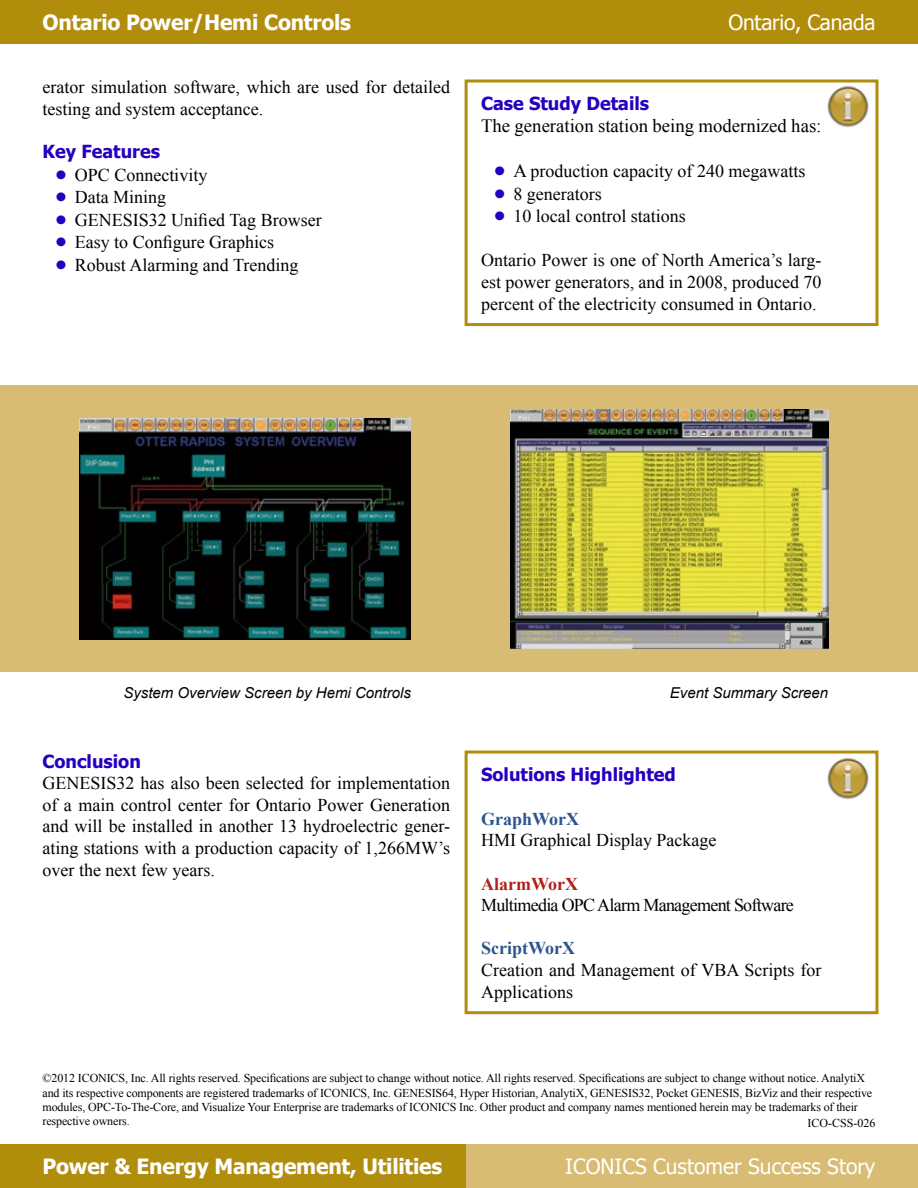
<style>
.page{position:relative;width:918px;height:1188px;background:#fff}
.page>*{position:absolute;margin:0;border:0;box-sizing:border-box;transform-origin:0 0}
.t1{font:700 21px "Tahoma";letter-spacing:-.01em;color:#fff}
.t2{font:21px "Tahoma";color:#fff}
.t3{font:18.75px "Times New Roman";color:#000}
.t4{font:18px/21.6px "Times New Roman";color:#000}
.t5{font:700 18px "Tahoma";color:#2500bf}
.t6{font:18px "Times New Roman";letter-spacing:-.04em;color:#000}
.t7{font:700 18px "Times New Roman";color:#2b558f}
.t8{font:700 18px "Times New Roman";color:#ae2218}
.t9{font:italic 15px "Arial";color:#000}
.t10{font:12px/14.4px "Times New Roman";letter-spacing:-.01em;color:#000}
.s1{font-family:"Tahoma";font-weight:700;font-size:18.75px;color:#2500bf}
.s2{font-size:18.75px}
</style>
<div class="page">
<div style="left:446px;top:1144px;width:472px;height:44px;background:#d8bc73"></div>
<div style="left:0;top:1144px;width:466px;height:44px;background:#b18d0c"></div>
<div style="left:0;top:386px;width:918px;height:286px;background:#d8bc73"></div>
<div style="left:0;top:0;width:918px;height:44px;background:#b18d0c"></div>
<div style="left:465px;top:751px;width:413px;height:263px;border:3px solid #b18d0c"></div>
<div style="left:465px;top:80px;width:413px;height:246px;border:3px solid #b18d0c"></div>
<img style="left:80px;top:419px;width:331px;height:220px">
<img style="left:510px;top:409px;width:318px;height:240px">
<img style="left:827px;top:758px;width:42px;height:42px">
<img style="left:824px;top:83px;width:47px;height:45px">
<p class="t1" style="left:43px;top:7px;width:310px">Ontario Power/Hemi Controls</p>
<p class="t2" style="left:728px;top:8px;width:149px">Ontario, Canada</p>
<p class="t4" style="left:43px;top:76px;width:409px">erator simulation software, which are used for detailed testing and system acceptance.</p>
<p class="t5" style="left:43px;top:139px;width:119px">Key Features</p>
<p class="t4" style="left:55px;top:164px;width:154px"><span class="s1">•</span> OPC Connectivity</p>
<p class="t4" style="left:55px;top:186px;width:113px"><span class="s1">•</span> Data Mining</p>
<p class="t4" style="left:55px;top:209px;width:268px"><span class="s1">•</span> GENESIS32 Unified Tag Browser</p>
<p class="t4" style="left:55px;top:231px;width:221px"><span class="s1">•</span> Easy to Configure Graphics</p>
<p class="t4" style="left:55px;top:254px;width:245px"><span class="s1">•</span> Robust Alarming and Trending</p>
<p class="t5" style="left:481px;top:91px;width:170px">Case Study Details</p>
<p class="t3" style="left:481px;top:113px;width:342px">The generation station being modernized has:</p>
<p class="t4" style="left:494px;top:160px;width:313px"><span class="s1">•</span> <span class="s2">A</span> production capacity of 240 megawatts</p>
<p class="t4" style="left:494px;top:183px;width:110px"><span class="s1">•</span> 8 generators</p>
<p class="t4" style="left:494px;top:205px;width:194px"><span class="s1">•</span> 10 local control stations</p>
<p class="t4" style="left:481px;top:249px;width:342px;text-align:justify">Ontario Power is one of North America’s larg&shy;est power generators, and in 2008, produced 70 percent of the electricity consumed in Ontario.</p>
<p class="t9" style="left:123px;top:683px;width:289px">System Overview Screen by Hemi Controls</p>
<p class="t9" style="left:670px;top:683px;width:160px">Event Summary Screen</p>
<p class="t5" style="left:43px;top:748px;width:100px">Conclusion</p>
<p class="t4" style="left:43px;top:772px;width:409px;text-align:justify">GENESIS32 has also been selected for implementation of a main control center for Ontario Power Generation and will be installed in another 13 hydroelectric gener&shy;ating stations with a production capacity of 1,266MW’s over the next few years.</p>
<p class="t5" style="left:481px;top:762px;width:196px">Solutions Highlighted</p>
<p class="t7" style="left:481px;top:806px;width:100px">GraphWorX</p>
<p class="t4" style="left:481px;top:829px;width:237px">HMI Graphical Display Package</p>
<p class="t8" style="left:481px;top:871px;width:98px">AlarmWorX</p>
<p class="t6" style="left:481px;top:893px;width:314px">Multimedia OPC Alarm Management Software</p>
<p class="t7" style="left:481px;top:936px;width:95px">ScriptWorX</p>
<p class="t4" style="left:481px;top:959px;width:342px">Creation and Management of VBA Scripts for<br>Applications</p>
<p class="t10" style="left:43px;top:1071px;width:831px">©2012 ICONICS, Inc. All rights reserved. Specifications are subject to change without notice. All rights reserved. Specifications are subject to change without notice. AnalytiX and its respective components are registered trademarks of ICONICS, Inc. GENESIS64, Hyper Historian, AnalytiX, GENESIS32, Pocket GENESIS, BizViz and their respective modules, OPC-To-The-Core, and Visualize Your Enterprise are trademarks of ICONICS Inc. Other product and company names mentioned herein may be trademarks of their respective owners.</p>
<p class="t10" style="left:807px;top:1116px;width:70px">ICO-CSS-026</p>
<p class="t1" style="left:43px;top:1152px;width:401px">Power &amp; Energy Management, Utilities</p>
<p class="t2" style="left:565px;top:1153px;width:312px">ICONICS Customer Success Story</p>
</div>
